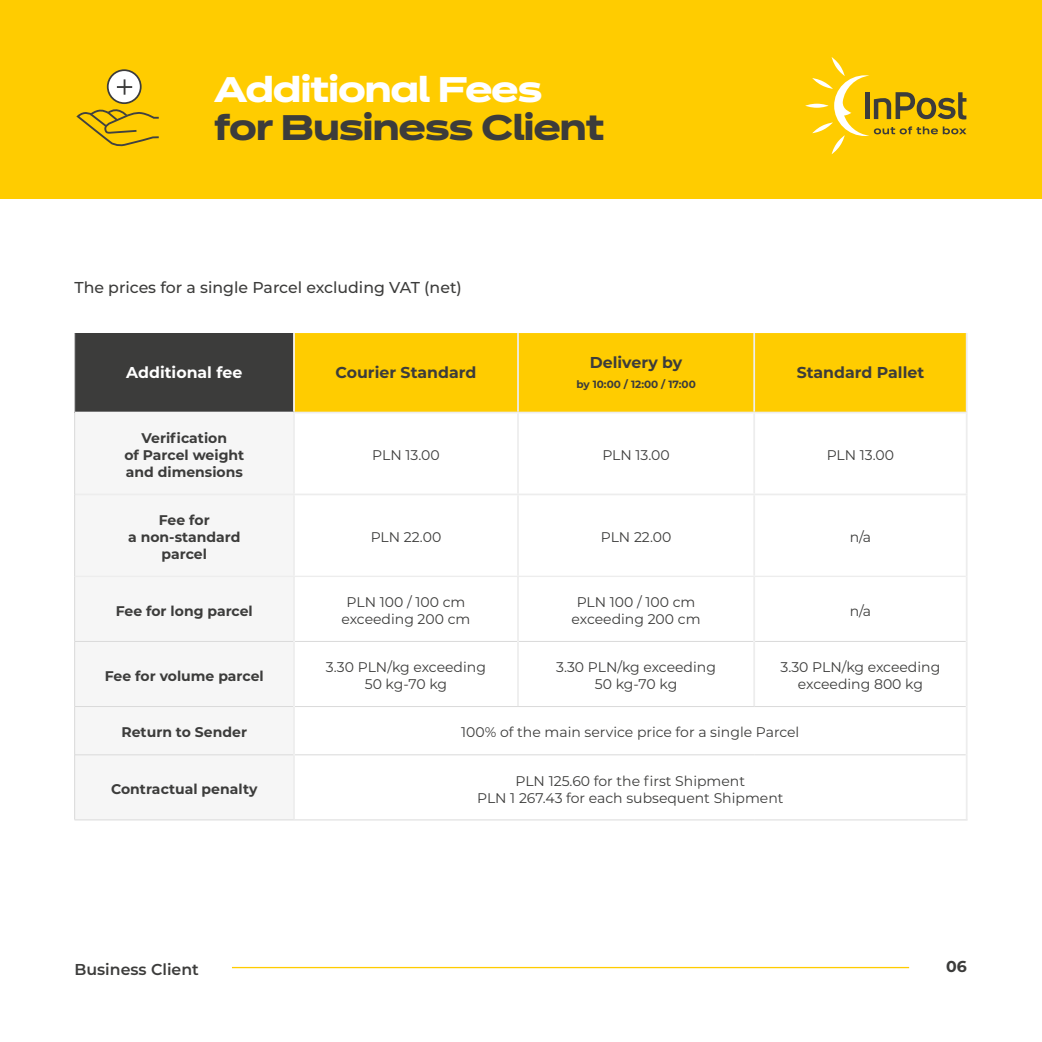
<style>
.page{position:relative;width:1042px;height:1042px;background:#fff}
.page>*{position:absolute;margin:0;border:0;box-sizing:border-box;transform-origin:0 0}
.t1{font:700 35px "Dinamit";letter-spacing:-.02em;color:#3c3c3b}
.t2{font:700 35px "Dinamit";letter-spacing:-.02em;color:#fff}
.t3{font:500 15.75px "Montserrat";color:#3c3c3b}
.t4{font:700 15.75px "Montserrat";color:#3c3c3b}
.t5{font:600 15.75px "Montserrat";color:#3c3c3b}
.t6{font:700 15.75px "Montserrat";color:#fff}
.t7{font:14px/16.8px "Montserrat";color:#3c3c3b;text-align:center}
.t8{font:700 14px/16.8px "Montserrat";color:#3c3c3b;text-align:center}
.t9{font:700 10.5px "Montserrat";color:#3c3c3b}
</style>
<div class="page">
<div style="left:0;top:0;width:1042px;height:198px;background:#fc0"></div>
<svg style="left:805px;top:104px;width:23px;height:4px"></svg>
<svg style="left:812px;top:57px;width:154px;height:97px"></svg>
<hr style="left:232px;top:967px;width:677px;height:1px;background:#fc0">
<div style="left:108px;top:70px;width:33px;height:33px;background:#fff;border-radius:50%"></div>
<div style="left:107px;top:69px;width:35px;height:35px;border:2px solid #3c3c3b;border-radius:50%"></div>
<svg style="left:76px;top:109px;width:83px;height:38px"></svg>
<svg style="left:117px;top:79px;width:15px;height:16px"></svg>
<div style="left:75px;top:333px;width:219px;height:79px;background:#3c3c3b"></div>
<div style="left:295px;top:333px;width:671px;height:79px;background:#fc0"></div>
<div style="left:75px;top:413px;width:218px;height:406px;background:#f6f6f6"></div>
<hr style="left:293px;top:333px;width:2px;height:79px;background:#f6f6f6">
<hr style="left:75px;top:412px;width:218px;height:1px;background:#f6f6f6">
<hr style="left:75px;top:641px;width:218px;height:1px;background:#dadada">
<hr style="left:295px;top:641px;width:222px;height:1px;background:#dadada">
<hr style="left:519px;top:641px;width:234px;height:1px;background:#dadada">
<hr style="left:755px;top:641px;width:211px;height:1px;background:#dadada">
<hr style="left:75px;top:706px;width:218px;height:1px;background:#dadada">
<hr style="left:295px;top:706px;width:223px;height:1px;background:#dadada">
<hr style="left:518px;top:706px;width:236px;height:1px;background:#dadada">
<hr style="left:754px;top:706px;width:212px;height:1px;background:#dadada">
<hr style="left:75px;top:754px;width:218px;height:1px;background:#dadada">
<hr style="left:295px;top:754px;width:223px;height:1px;background:#dadada">
<hr style="left:518px;top:754px;width:236px;height:1px;background:#dadada">
<hr style="left:754px;top:754px;width:212px;height:1px;background:#dadada">
<hr style="left:74px;top:819px;width:220px;height:1px;background:#dadada">
<hr style="left:294px;top:819px;width:224px;height:1px;background:#dadada">
<hr style="left:518px;top:819px;width:236px;height:1px;background:#dadada">
<hr style="left:754px;top:819px;width:213px;height:1px;background:#dadada">
<hr style="left:293px;top:412px;width:225px;height:1px;background:#ededed">
<hr style="left:293px;top:413px;width:2px;height:80px;background:#ededed">
<hr style="left:518px;top:412px;width:236px;height:1px;background:#ededed">
<hr style="left:754px;top:412px;width:213px;height:1px;background:#ededed">
<hr style="left:294px;top:493px;width:224px;height:2px;background:#ededed">
<hr style="left:518px;top:493px;width:236px;height:2px;background:#ededed">
<hr style="left:754px;top:493px;width:213px;height:2px;background:#ededed">
<hr style="left:75px;top:493px;width:219px;height:2px;background:#ededed">
<hr style="left:517px;top:333px;width:2px;height:79px;background:#ededed">
<hr style="left:517px;top:413px;width:2px;height:80px;background:#ededed">
<hr style="left:517px;top:495px;width:2px;height:81px;background:#ededed">
<hr style="left:517px;top:577px;width:2px;height:64px;background:#ededed">
<hr style="left:517px;top:641px;width:2px;height:65px;background:#ededed">
<hr style="left:753px;top:333px;width:2px;height:79px;background:#ededed">
<hr style="left:966px;top:333px;width:1px;height:79px;background:#ededed">
<hr style="left:753px;top:413px;width:2px;height:80px;background:#ededed">
<hr style="left:966px;top:413px;width:1px;height:80px;background:#ededed">
<hr style="left:753px;top:495px;width:2px;height:81px;background:#ededed">
<hr style="left:966px;top:495px;width:1px;height:81px;background:#ededed">
<hr style="left:753px;top:577px;width:2px;height:64px;background:#ededed">
<hr style="left:966px;top:576px;width:1px;height:65px;background:#ededed">
<hr style="left:753px;top:641px;width:2px;height:65px;background:#ededed">
<hr style="left:966px;top:641px;width:1px;height:65px;background:#ededed">
<hr style="left:966px;top:706px;width:1px;height:49px;background:#ededed">
<hr style="left:966px;top:755px;width:1px;height:64px;background:#ededed">
<hr style="left:293px;top:495px;width:2px;height:81px;background:#ededed">
<hr style="left:293px;top:577px;width:2px;height:64px;background:#ededed">
<hr style="left:293px;top:641px;width:2px;height:65px;background:#ededed">
<hr style="left:293px;top:706px;width:2px;height:49px;background:#ededed">
<hr style="left:293px;top:755px;width:2px;height:64px;background:#ededed">
<hr style="left:74px;top:333px;width:1px;height:79px;background:#dadada">
<hr style="left:74px;top:412px;width:1px;height:82px;background:#dadada">
<hr style="left:74px;top:494px;width:1px;height:82px;background:#dadada">
<hr style="left:74px;top:576px;width:1px;height:65px;background:#dadada">
<hr style="left:74px;top:641px;width:1px;height:65px;background:#dadada">
<hr style="left:74px;top:706px;width:1px;height:49px;background:#dadada">
<hr style="left:74px;top:755px;width:1px;height:64px;background:#dadada">
<hr style="left:75px;top:576px;width:219px;height:1px;background:#ededed">
<hr style="left:294px;top:576px;width:224px;height:1px;background:#ededed">
<hr style="left:518px;top:576px;width:236px;height:1px;background:#ededed">
<hr style="left:754px;top:576px;width:212px;height:1px;background:#ededed">
<h1 class="t2" style="left:214px;top:59px;width:330px">Additional Fees</h1>
<h1 class="t1" style="left:214px;top:98px;width:392px">for Business Client</h1>
<p class="t3" style="left:74px;top:277px;width:389px">The prices for a single Parcel excluding VAT (net)</p>
<p class="t6" style="left:126px;top:361px;width:118px">Additional fee</p>
<p class="t4" style="left:335px;top:361px;width:142px">Courier Standard</p>
<p class="t4" style="left:590px;top:351px;width:94px">Delivery by</p>
<p class="t9" style="left:576px;top:376px;width:121px">by 10:00 / 12:00 / 17:00</p>
<p class="t4" style="left:796px;top:361px;width:129px">Standard Pallet</p>
<p class="t8" style="left:124px;top:429px;width:121px">Verification<br>of Parcel weight and dimensions</p>
<p class="t8" style="left:128px;top:511px;width:114px">Fee for<br>a non-standard parcel</p>
<p class="t7" style="left:372px;top:446px;width:69px">PLN 13.00</p>
<p class="t7" style="left:602px;top:446px;width:69px">PLN 13.00</p>
<p class="t7" style="left:826px;top:446px;width:69px">PLN 13.00</p>
<p class="t7" style="left:371px;top:528px;width:72px">PLN 22.00</p>
<p class="t7" style="left:601px;top:528px;width:72px">PLN 22.00</p>
<p class="t7" style="left:849px;top:528px;width:23px">n/a</p>
<p class="t8" style="left:116px;top:601px;width:139px">Fee for long parcel</p>
<p class="t7" style="left:341px;top:593px;width:130px">PLN 100 / 100 cm exceeding 200 cm</p>
<p class="t7" style="left:571px;top:593px;width:130px">PLN 100 / 100 cm exceeding 200 cm</p>
<p class="t7" style="left:849px;top:602px;width:23px">n/a</p>
<p class="t8" style="left:105px;top:667px;width:160px">Fee for volume parcel</p>
<p class="t7" style="left:326px;top:658px;width:161px">3.30 PLN/kg exceeding<br>50 kg-70 kg</p>
<p class="t7" style="left:556px;top:658px;width:161px">3.30 PLN/kg exceeding<br>50 kg-70 kg</p>
<p class="t7" style="left:780px;top:658px;width:161px">3.30 PLN/kg exceeding exceeding 800 kg</p>
<p class="t8" style="left:121px;top:723px;width:127px">Return to Sender</p>
<p class="t7" style="left:461px;top:723px;width:340px">100% of the main service price for a single Parcel</p>
<p class="t8" style="left:111px;top:780px;width:148px">Contractual penalty</p>
<p class="t7" style="left:477px;top:772px;width:308px">PLN 125.60 for the first Shipment<br>PLN 1 267.43 for each subsequent Shipment</p>
<p class="t5" style="left:74px;top:958px;width:126px">Business Client</p>
<p class="t4" style="left:946px;top:955px;width:22px">06</p>
</div>
